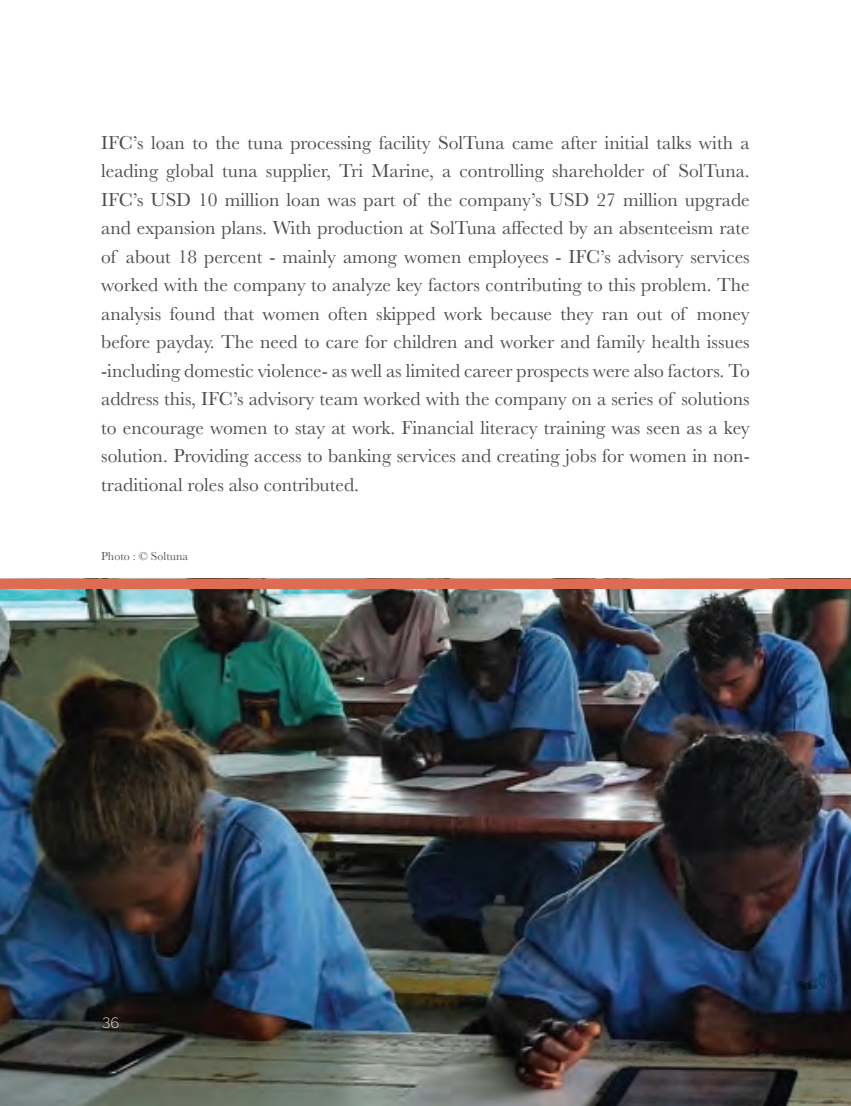
<style>
.page{position:relative;width:851px;height:1106px;background:#fff}
.page>*{position:absolute;margin:0;border:0;box-sizing:border-box;transform-origin:0 0}
.Main_paragraph{font:19.5px/28.5px "Baskerville";color:#4b4c4d;text-align:justify}
.t1{font:200 15px "Andes";color:#fff}
.photo_credit{font:12px "Baskerville";color:#57585a}
</style>
<div class="page">
<img style="left:0;top:589px;width:850px;height:517px">
<div style="left:0;top:578px;width:850px;height:11px;background:#dd6c53"></div>
<p class="Main_paragraph" style="left:101px;top:128px;width:650px">IFC’s loan to the tuna processing facility SolTuna came after initial talks with a leading global tuna supplier, Tri Marine, a controlling shareholder of SolTuna.<br>IFC’s USD 10 million loan was part of the company’s USD 27 million upgrade and expansion plans. With production at SolTuna affected by an absenteeism rate of about 18 percent - mainly among women employees - IFC’s advisory services worked with the company to analyze key factors contributing to this problem. The analysis found that women often skipped work because they ran out of money before payday. The need to care for children and worker and family health issues -including domestic violence- as well as limited career prospects were also factors. To address this, IFC’s advisory team worked with the company on a series of solutions to encourage women to stay at work. Financial literacy training was seen as a key solution. Providing access to banking services and creating jobs for women in non&shy;traditional roles also contributed.</p>
<p class="photo_credit" style="left:101px;top:548px;width:88px">Photo : © Soltuna</p>
<p class="t1" style="left:102px;top:1014px;width:19px">36</p>
</div>
